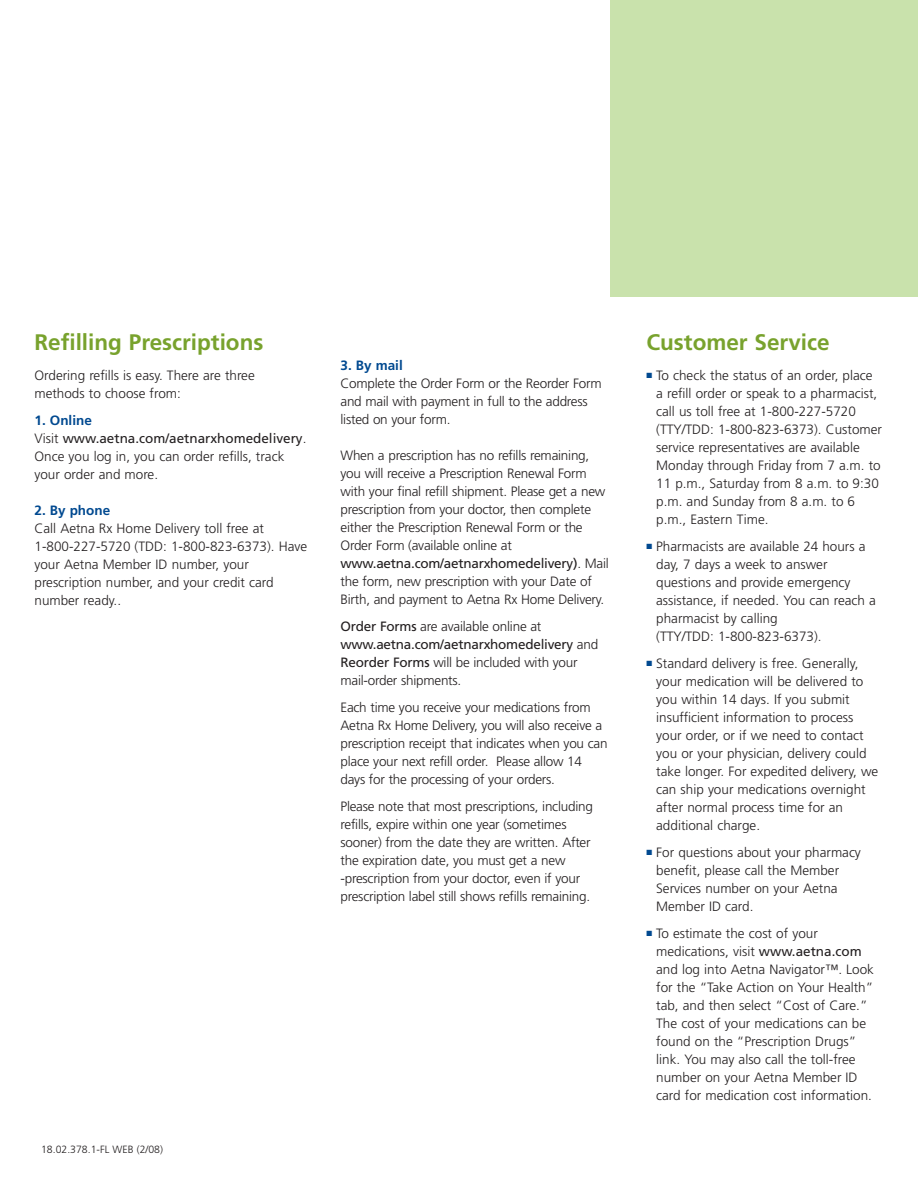
<style>
.page{position:relative;width:918px;height:1188px;background:#fff}
.page>*{position:absolute;margin:0;border:0;box-sizing:border-box;transform-origin:0 0}
.t1{font:700 22.5px "Frutiger";color:#78a22d}
.t2{font:300 13.5px/18px "Frutiger";color:#231f20}
.t3{font:700 13.5px "Frutiger";color:#014990}
.t4{font:300 10.5px "Frutiger";color:#231f20}
.s1{font-weight:700;color:#014990}
.s2{font-weight:400}
</style>
<div class="page">
<div style="left:610px;top:0;width:308px;height:297px;background:#c9e2ac"></div>
<h1 class="t1" style="left:34px;top:333px;width:230px">Refilling Prescriptions</h1>
<p class="t2" style="left:34px;top:367px;width:222px">Ordering refills is easy. There are three methods to choose from:</p>
<p class="t2" style="left:34px;top:412px;width:273px"><span class="s1">1. Online<br></span>Visit <span class="s2">www.aetna.com/aetnarxhomedelivery</span>.<br>Once you log in, you can order refills, track your order and more.</p>
<p class="t3" style="left:34px;top:505px;width:77px">2. By phone</p>
<p class="t2" style="left:34px;top:520px;width:274px">Call Aetna Rx Home Delivery toll free at 1-800-227-5720 (TDD: 1-800-823-6373). Have your Aetna Member ID number, your prescription number, and your credit card number ready..</p>
<p class="t3" style="left:341px;top:360px;width:64px">3. By mail</p>
<p class="t2" style="left:341px;top:375px;width:263px">Complete the Order Form or the Reorder Form and mail with payment in full to the address listed on your form.</p>
<p class="t2" style="left:341px;top:447px;width:270px">When a prescription has no refills remaining, you will receive a Prescription Renewal Form with your final refill shipment. Please get a new prescription from your doctor, then complete either the Prescription Renewal Form or the Order Form (available online at <span class="s2">www.aetna.com/aetnarxhomedelivery)</span>. Mail the form, new prescription with your Date of Birth, and payment to Aetna Rx Home Delivery.</p>
<p class="t2" style="left:341px;top:618px;width:259px"><span class="s2">Order Forms</span> are available online at <span class="s2">www.aetna.com/aetnarxhomedelivery</span> and <span class="s2">Reorder Forms</span> will be included with your mail-order shipments.</p>
<p class="t2" style="left:341px;top:699px;width:269px">Each time you receive your medications from Aetna Rx Home Delivery, you will also receive a prescription receipt that indicates when you can place your next refill order. Please allow 14 days for the processing of your orders.</p>
<p class="t2" style="left:341px;top:798px;width:254px">Please note that most prescriptions, including refills, expire within one year (sometimes sooner) from the date they are written. After the expiration date, you must get a new -prescription from your doctor, even if your prescription label still shows refills remaining.</p>
<p class="t4" style="left:41px;top:1145px;width:123px">18.02.378.1-FL WEB (2/08)</p>
<h1 class="t1" style="left:646px;top:333px;width:185px">Customer Service</h1>
<p class="t2" style="left:656px;top:367px;width:227px;text-indent:-10px"><sup>■</sup> To check the status of an order, place a refill order or speak to a pharmacist, call us toll free at 1-800-227-5720 (TTY/TDD: 1-800-823-6373). Customer service representatives are available Monday through Friday from 7 a.m. to 11 p.m., Saturday from 8 a.m. to 9:30 p.m. and Sunday from 8 a.m. to 6 p.m., Eastern Time.</p>
<p class="t2" style="left:656px;top:538px;width:221px;text-indent:-10px"><sup>■</sup> Pharmacists are available 24 hours a day, 7 days a week to answer questions and provide emergency assistance, if needed. You can reach a pharmacist by calling<br>(TTY/TDD: 1-800-823-6373).</p>
<p class="t2" style="left:656px;top:655px;width:224px;text-indent:-10px"><sup>■</sup> Standard delivery is free. Generally, your medication will be delivered to you within 14 days. If you submit insufficient information to process your order, or if we need to contact you or your physician, delivery could take longer. For expedited delivery, we can ship your medications overnight after normal process time for an additional charge.</p>
<p class="t2" style="left:656px;top:844px;width:206px;text-indent:-10px"><sup>■</sup> For questions about your pharmacy benefit, please call the Member<br>Services number on your Aetna<br>Member ID card.</p>
<p class="t2" style="left:656px;top:925px;width:219px;text-indent:-10px"><sup>■</sup> To estimate the cost of your medications, visit <span class="s2">www.aetna.com </span>and log into Aetna Navigator™. Look for the “Take Action on Your Health” tab, and then select “Cost of Care.” The cost of your medications can be found on the “Prescription Drugs” link. You may also call the toll-free number on your Aetna Member ID card for medication cost information.</p>
</div>
